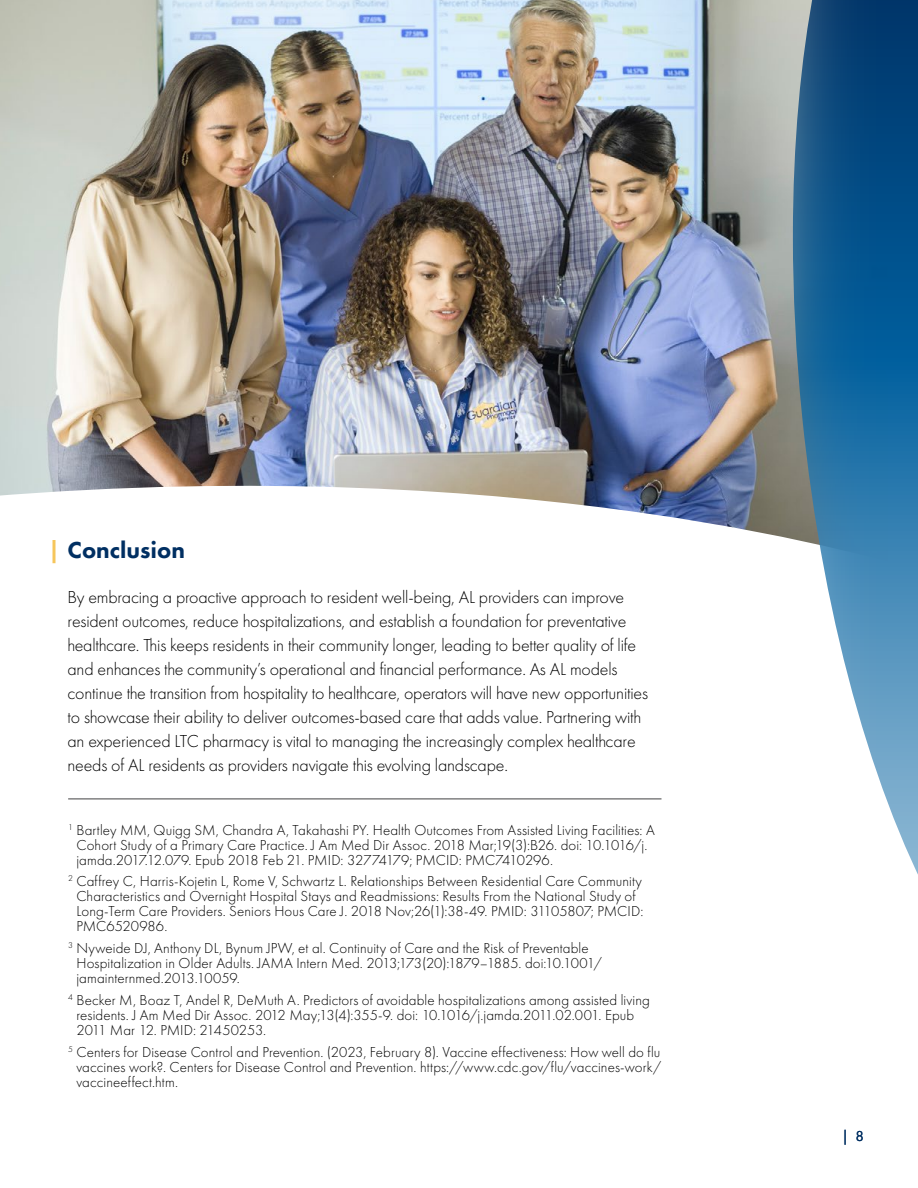
<style>
.page{position:relative;width:918px;height:1188px;background:#fff}
.page>*{position:absolute;margin:0;border:0;box-sizing:border-box;transform-origin:0 0}
.t1{font:800 24px "Futura PT";color:#002f62}
.t2{font:300 18px/24px "Futura PT";letter-spacing:-.01em;color:#000}
.t3{font:300 15px/15px "Futura PT";letter-spacing:.005em;color:#000}
.t4{font:15px "Futura PT";color:#002f62}
</style>
<div class="page">
<img style="left:0;top:0;width:793px;height:452px">
<svg style="left:0;top:452px;width:793px;height:347px"></svg>
<svg style="left:793px;top:0;width:125px;height:875px"></svg>
<hr style="left:68px;top:799px;width:594px;height:1px;background:#414042">
<svg style="left:52px;top:540px;width:4px;height:23px"></svg>
<h1 class="t1" style="left:68px;top:535px;width:119px">Conclusion</h1>
<p class="t2" style="left:68px;top:585px;width:582px">By embracing a proactive approach to resident well-being, AL providers can improve resident outcomes, reduce hospitalizations, and establish a foundation for preventative healthcare. This keeps residents in their community longer, leading to better quality of life and enhances the community’s operational and financial performance. As AL models continue the transition from hospitality to healthcare, operators will have new opportunities to showcase their ability to deliver outcomes-based care that adds value. Partnering with an experienced LTC pharmacy is vital to managing the increasingly complex healthcare needs of AL residents as providers navigate this evolving landscape.</p>
<p class="t3" style="left:76px;top:822px;width:580px;text-indent:-8px"><sup>1</sup> Bartley MM, Quigg SM, Chandra A, Takahashi PY. Health Outcomes From Assisted Living Facilities: A<br>Cohort Study of a Primary Care Practice. J Am Med Dir Assoc. 2018 Mar;19(3):B26. doi: 10.1016/j. jamda.2017.12.079. Epub 2018 Feb 21. PMID: 32774179; PMCID: PMC7410296.</p>
<p class="t3" style="left:76px;top:874px;width:569px;text-indent:-8px"><sup>2</sup> Caffrey C, Harris-Kojetin L, Rome V, Schwartz L. Relationships Between Residential Care Community Characteristics and Overnight Hospital Stays and Readmissions: Results From the National Study of Long-Term Care Providers. Seniors Hous Care J. 2018 Nov;26(1):38-49. PMID: 31105807; PMCID:<br>PMC6520986.</p>
<p class="t3" style="left:76px;top:941px;width:527px;text-indent:-8px"><sup>3</sup> Nyweide DJ, Anthony DL, Bynum JPW, et al. Continuity of Care and the Risk of Preventable<br>Hospitalization in Older Adults. JAMA Intern Med. 2013;173(20):1879–1885. doi:10.1001/ jamainternmed.2013.10059.</p>
<p class="t3" style="left:76px;top:993px;width:575px;text-indent:-8px"><sup>4</sup> Becker M, Boaz T, Andel R, DeMuth A. Predictors of avoidable hospitalizations among assisted living residents. J Am Med Dir Assoc. 2012 May;13(4):355-9. doi: 10.1016/j.jamda.2011.02.001. Epub<br>2011 Mar 12. PMID: 21450253.</p>
<p class="t3" style="left:76px;top:1044px;width:587px;text-align:justify;text-indent:-8px"><sup>5</sup> Centers for Disease Control and Prevention. (2023, February 8). Vaccine effectiveness: How well do flu vaccines work?. Centers for Disease Control and Prevention. https://www.cdc.gov/flu/vaccines-work/ vaccineeffect.htm.</p>
<p class="t4" style="left:841px;top:1127px;width:24px">| 8</p>
</div>
